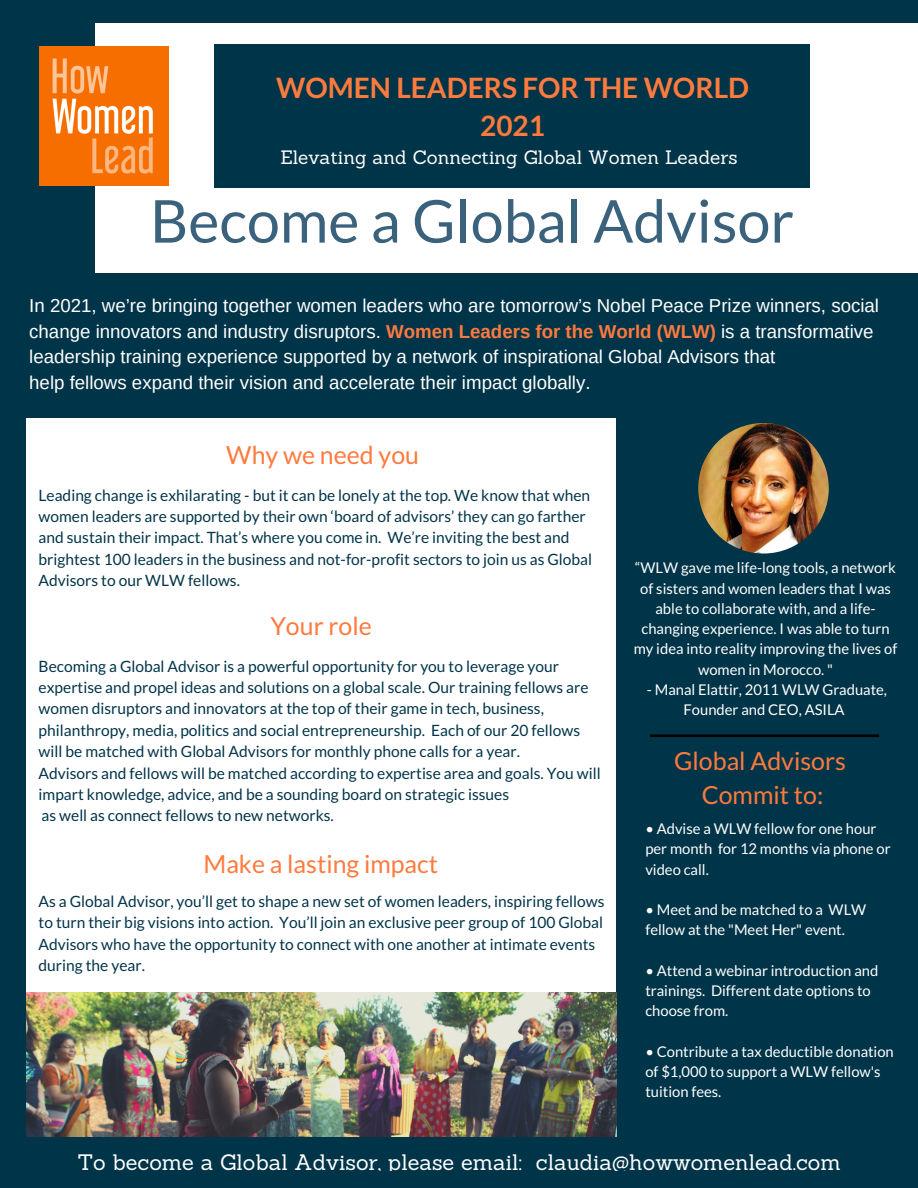
<style>
.page{position:relative;width:918px;height:1188px;background:#003448}
.page>*{position:absolute;margin:0;border:0;box-sizing:border-box;transform-origin:0 0}
.t1{font:59.1px "Lato";color:#3a627d}
.t2{font:700 28.05px/38.2px "Lato";color:#ff7a3d;text-align:center}
.t3{font:24.9px/33.8px "Lato";color:#ff7a3d;text-align:center}
.t4{font:21.75px "Sanchez";color:#fff}
.t5{font:18.9px "Sanchez";color:#fff}
.t6{font:18.75px/25.8px "Arimo";color:#fff}
.t7{font:15.6px/21.3px "Lato";color:#003448}
.t8{font:14.85px/20.2px "Lato";color:#fff}
.s1{font-weight:700;color:#ff7a3d}
</style>
<div class="page">
<div style="left:26px;top:418px;width:590px;height:595px;background:#fff"></div>
<div style="left:95px;top:24px;width:823px;height:249px;background:#fff"></div>
<img style="left:26px;top:992px;width:591px;height:145px">
<img style="left:39px;top:46px;width:129px;height:140px">
<div style="left:215px;top:44px;width:595px;height:143px;background:#003448"></div>
<svg style="left:650px;top:734px;width:229px;height:3px"></svg>
<img style="left:698px;top:423px;width:131px;height:131px;border-radius:50%">
<h2 class="t2" style="left:276px;top:68px;width:475px">WOMEN LEADERS FOR THE WORLD<br>2021</h2>
<p class="t5" style="left:280px;top:145px;width:459px">Elevating and Connecting Global Women Leaders</p>
<h1 class="t1" style="left:150px;top:184px;width:646px">Become a Global Advisor</h1>
<p class="t6" style="left:29px;top:292px;width:851px">In 2021, we’re bringing together women leaders who are tomorrow’s Nobel Peace Prize winners, social change innovators and industry disruptors. <span class="s1">Women Leaders for the World (WLW)</span> is a transformative leadership training experience supported by a network of inspirational Global Advisors that<br>help fellows expand their vision and accelerate their impact globally.</p>
<h3 class="t3" style="left:226px;top:437px;width:194px">Why we need you</h3>
<p class="t7" style="left:39px;top:484px;width:555px">Leading change is exhilarating - but it can be lonely at the top. We know that when women leaders are supported by their own ‘board of advisors’ they can go farther and sustain their impact. That’s where you come in. We’re inviting the best and brightest 100 leaders in the business and not-for-profit sectors to join us as Global Advisors to our WLW fellows.</p>
<h3 class="t3" style="left:270px;top:608px;width:103px">Your role</h3>
<p class="t7" style="left:39px;top:655px;width:564px">Becoming a Global Advisor is a powerful opportunity for you to leverage your expertise and propel ideas and solutions on a global scale. Our training fellows are women disruptors and innovators at the top of their game in tech, business, philanthropy, media, politics and social entrepreneurship. Each of our 20 fellows will be matched with Global Advisors for monthly phone calls for a year.<br>Advisors and fellows will be matched according to expertise area and goals. You will impart knowledge, advice, and be a sounding board on strategic issues<br>as well as connect fellows to new networks.</p>
<h3 class="t3" style="left:203px;top:846px;width:236px">Make a lasting impact</h3>
<p class="t7" style="left:39px;top:890px;width:567px">As a Global Advisor, you’ll get to shape a new set of women leaders, inspiring fellows to turn their big visions into action. You’ll join an exclusive peer group of 100 Global Advisors who have the opportunity to connect with one another at intimate events during the year.</p>
<p class="t8" style="left:634px;top:558px;width:265px;text-align:center">“WLW gave me life-long tools, a network of sisters and women leaders that I was able to collaborate with, and a life&shy;changing experience. I was able to turn my idea into reality improving the lives of women in Morocco. "</p>
<p class="t8" style="left:647px;top:679px;width:242px;text-align:center">- Manal Elattir, 2011 WLW Graduate,<br>Founder and CEO, ASILA</p>
<h3 class="t3" style="left:674px;top:743px;width:173px">Global Advisors<br>Commit to:</h3>
<p class="t8" style="left:645px;top:818px;width:247px">• Advise a WLW fellow for one hour per month for 12 months via phone or video call.</p>
<p class="t8" style="left:645px;top:899px;width:222px">• Meet and be matched to a WLW fellow at the "Meet Her" event.</p>
<p class="t8" style="left:645px;top:960px;width:234px">• Attend a webinar introduction and trainings. Different date options to choose from.</p>
<p class="t8" style="left:645px;top:1041px;width:250px">• Contribute a tax deductible donation of $1,000 to support a WLW fellow's tuition fees.</p>
<h3 class="t4" style="left:77px;top:1148px;width:765px">To become a Global Advisor, please email: claudia@howwomenlead.com</h3>
</div>
